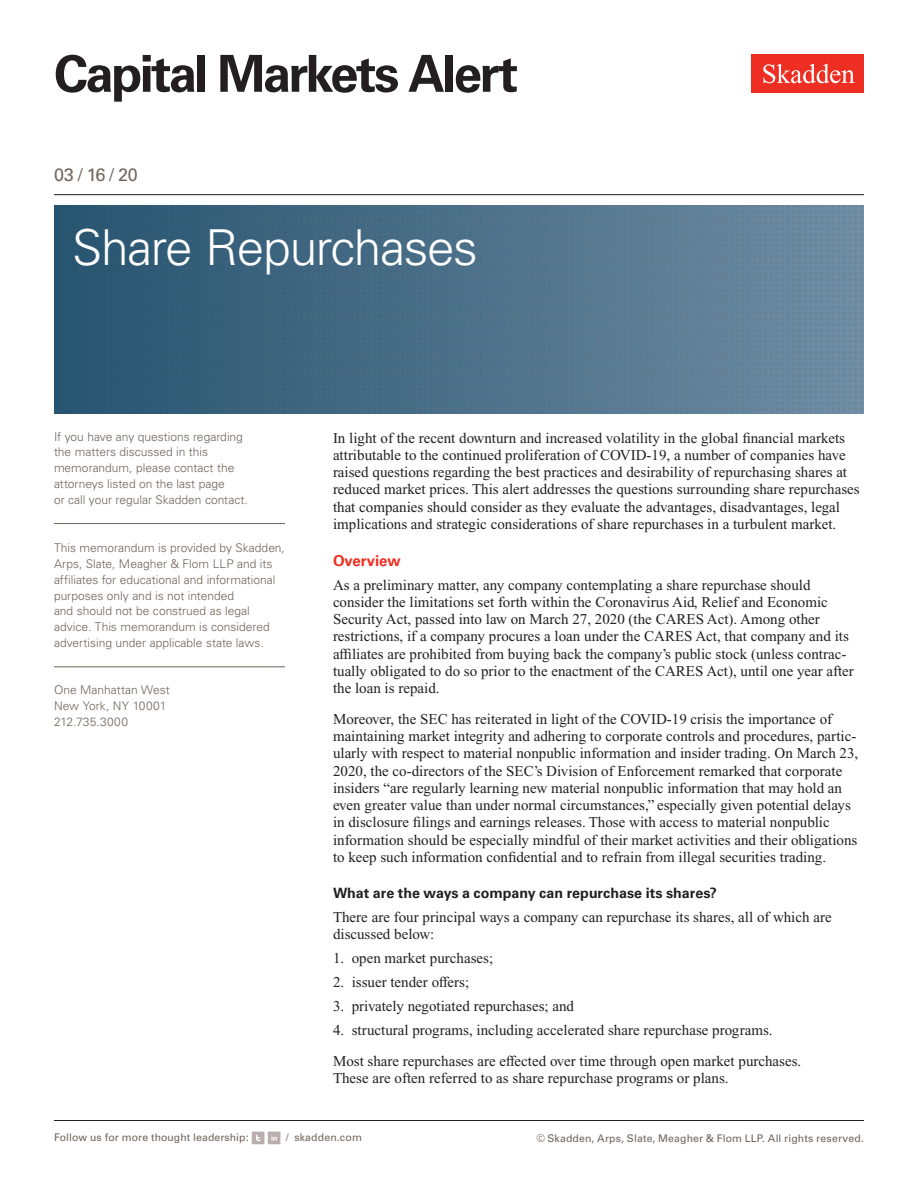
<style>
.page{position:relative;width:918px;height:1188px;background:#fff}
.page>*{position:absolute;margin:0;border:0;box-sizing:border-box;transform-origin:0 0}
.Title_Style_Capital{font:700 51px "Univers LT Std";letter-spacing:-.05em;color:#231f20}
.Title_Capital_Market{font:300 49.5px "Univers LT Std";letter-spacing:-.03em;color:#fff}
.Date{font:18px "Univers LT Std";color:#6f645a}
.Main_Body{font:15px/17.2px "Times New Roman PS Std";color:#231f20}
.First_Level_Heading{font:700 15px "Univers LT Std";letter-spacing:-.01em;color:#ee2e22}
.Second_Level_Heading{font:700 14.25px "Univers LT Std";color:#231f20}
.Sidebar_body_rule_be{font:300 12px/15.8px "Univers LT Std";color:#6f645a}
.Firm_Address{font:300 12px/15.8px "Univers LT Std";color:#6f645a}
.t1{font:10.5px "Univers LT Std";letter-spacing:.01em;color:#6f645a}
</style>
<div class="page">
<div style="left:752px;top:54px;width:112px;height:39px;background:#ee2e22"></div>
<svg style="left:763px;top:64px;width:92px;height:19px"></svg>
<hr style="left:54px;top:1120px;width:810px;height:1px;background:#231f20">
<hr style="left:54px;top:194px;width:810px;height:1px;background:#231f20">
<div style="left:252px;top:1132px;width:12px;height:12px;background:#baaeae"></div>
<svg style="left:256px;top:1135px;width:4px;height:6px"></svg>
<div style="left:268px;top:1132px;width:12px;height:12px;background:#baaeae"></div>
<svg style="left:271px;top:1135px;width:6px;height:6px"></svg>
<hr style="left:54px;top:523px;width:231px;height:1px;background:#6f645a">
<hr style="left:54px;top:666px;width:231px;height:1px;background:#6f645a">
<img style="left:54px;top:206px;width:810px;height:208px">
<h1 class="Title_Style_Capital" style="left:54px;top:44px;width:466px">Capital Markets Alert</h1>
<p class="Date" style="left:54px;top:164px;width:85px">03 / 16 / 20</p>
<h1 class="Title_Capital_Market" style="left:72px;top:218px;width:407px">Share Repurchases</h1>
<p class="Sidebar_body_rule_be" style="left:54px;top:429px;width:195px">If you have any questions regarding the matters discussed in this memorandum, please contact the attorneys listed on the last page<br>or call your regular Skadden contact.</p>
<p class="Sidebar_body_rule_be" style="left:54px;top:540px;width:232px">This memorandum is provided by Skadden, Arps, Slate, Meagher &amp; Flom LLP and its affiliates for educational and informational purposes only and is not intended<br>and should not be construed as legal advice. This memorandum is considered advertising under applicable state laws.</p>
<p class="Firm_Address" style="left:54px;top:682px;width:117px">One Manhattan West<br>New York, NY 10001<br>212.735.3000</p>
<p class="Main_Body" style="left:333px;top:429px;width:528px">In light of the recent downturn and increased volatility in the global financial markets attributable to the continued proliferation of COVID-19, a number of companies have raised questions regarding the best practices and desirability of repurchasing shares at reduced market prices. This alert addresses the questions surrounding share repurchases that companies should consider as they evaluate the advantages, disadvantages, legal implications and strategic considerations of share repurchases in a turbulent market.</p>
<h1 class="First_Level_Heading" style="left:333px;top:551px;width:69px">Overview</h1>
<p class="Main_Body" style="left:333px;top:576px;width:522px">As a preliminary matter, any company contemplating a share repurchase should consider the limitations set forth within the Coronavirus Aid, Relief and Economic Security Act, passed into law on March 27, 2020 (the CARES Act). Among other restrictions, if a company procures a loan under the CARES Act, that company and its affiliates are prohibited from buying back the company’s public stock (unless contrac&shy;tually obligated to do so prior to the enactment of the CARES Act), until one year after the loan is repaid.</p>
<p class="Main_Body" style="left:333px;top:710px;width:527px">Moreover, the SEC has reiterated in light of the COVID-19 crisis the importance of maintaining market integrity and adhering to corporate controls and procedures, partic&shy;ularly with respect to material nonpublic information and insider trading. On March 23, 2020, the co-directors of the SEC’s Division of Enforcement remarked that corporate insiders “are regularly learning new material nonpublic information that may hold an even greater value than under normal circumstances,” especially given potential delays in disclosure filings and earnings releases. Those with access to material nonpublic information should be especially mindful of their market activities and their obligations to keep such information confidential and to refrain from illegal securities trading.</p>
<h1 class="Second_Level_Heading" style="left:333px;top:884px;width:386px">What are the ways a company can repurchase its shares?</h1>
<p class="Main_Body" style="left:333px;top:908px;width:500px">There are four principal ways a company can repurchase its shares, all of which are discussed below:</p>
<p class="Main_Body" style="left:333px;top:949px;width:162px">1. open market purchases;</p>
<p class="Main_Body" style="left:333px;top:973px;width:138px">2. issuer tender offers;</p>
<p class="Main_Body" style="left:333px;top:997px;width:243px">3. privately negotiated repurchases; and</p>
<p class="Main_Body" style="left:333px;top:1021px;width:441px">4. structural programs, including accelerated share repurchase programs.</p>
<p class="Main_Body" style="left:333px;top:1052px;width:470px">Most share repurchases are effected over time through open market purchases.<br>These are often referred to as share repurchase programs or plans.</p>
<p class="t1" style="left:54px;top:1131px;width:196px">Follow us for more thought leadership:</p>
<p class="t1" style="left:286px;top:1131px;width:77px">/ skadden.com</p>
<p class="t1" style="left:536px;top:1132px;width:329px">© Skadden, Arps, Slate, Meagher &amp; Flom LLP. All rights reserved.</p>
</div>
